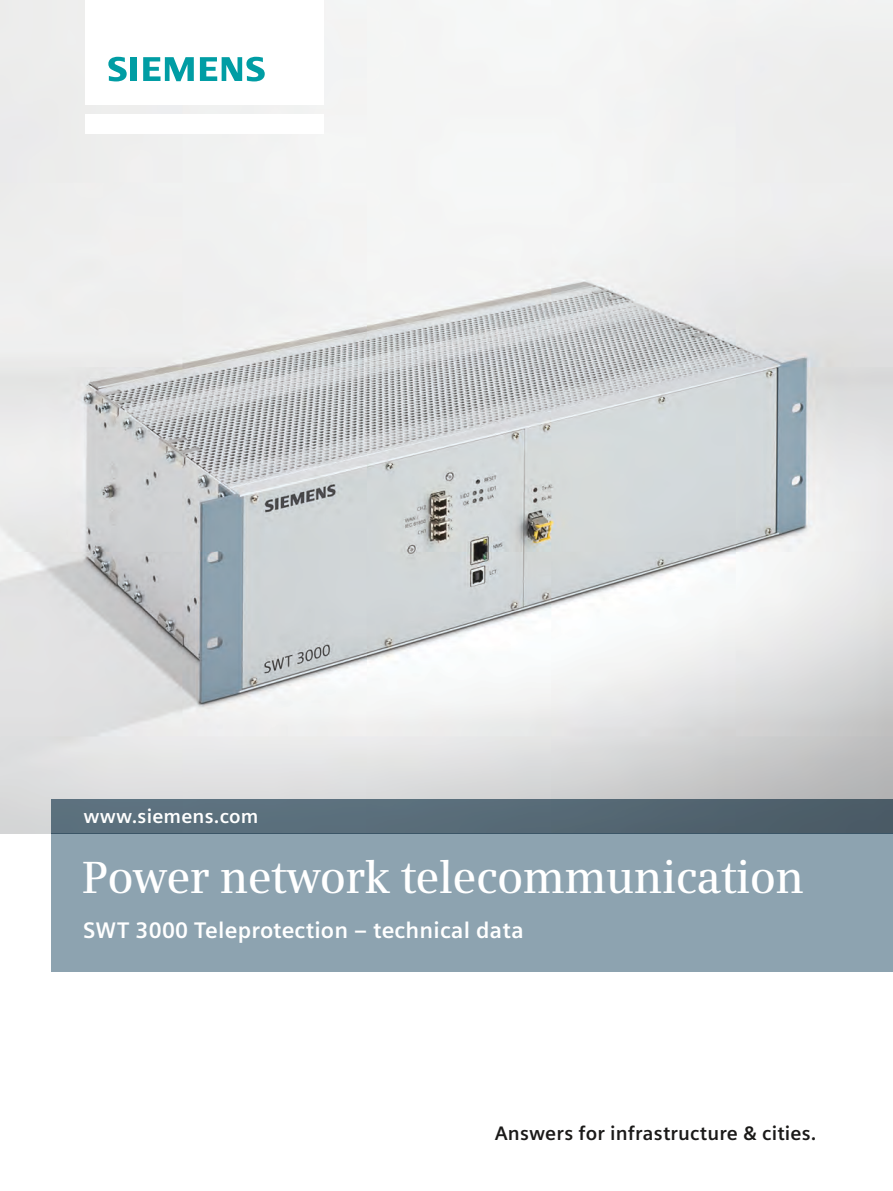
<style>
.page{position:relative;width:893px;height:1191px;background:#fff}
.page>*{position:absolute;margin:0;border:0;box-sizing:border-box;transform-origin:0 0}
.t1{font:600 45px "Siemens Serif";letter-spacing:-.015em;color:#fff}
.t2{font:700 22.5px "Siemens Sans";letter-spacing:.01em;color:#fff}
.t3{font:700 19.5px "Siemens Sans";letter-spacing:.01em;color:#1b1a19}
.t4{font:700 19.5px "Siemens Sans";letter-spacing:.01em;color:#fff}
</style>
<div class="page">
<img style="left:0;top:0;width:893px;height:833px">
<div style="left:85px;top:114px;width:238px;height:19px;background:#fff"></div>
<div style="left:85px;top:0;width:238px;height:105px;background:#fff"></div>
<svg style="left:108px;top:57px;width:19px;height:24px"></svg>
<div style="left:130px;top:57px;width:7px;height:24px;background:#009da4"></div>
<svg style="left:143px;top:57px;width:51px;height:24px"></svg>
<svg style="left:200px;top:57px;width:65px;height:24px"></svg>
<div style="left:51px;top:833px;width:842px;height:139px;background:#8da3b0"></div>
<div style="left:51px;top:799px;width:842px;height:34px;background:linear-gradient(to right,#607683,#4c5d68)"></div>
<p class="t4" style="left:83px;top:805px;width:177px">www.siemens.com</p>
<h1 class="t1" style="left:82px;top:851px;width:723px">Power network telecommunication</h1>
<p class="t2" style="left:83px;top:917px;width:442px">SWT 3000 Teleprotection – technical data</p>
<p class="t3" style="left:495px;top:1122px;width:323px">Answers for infrastructure &amp; cities.</p>
</div>
